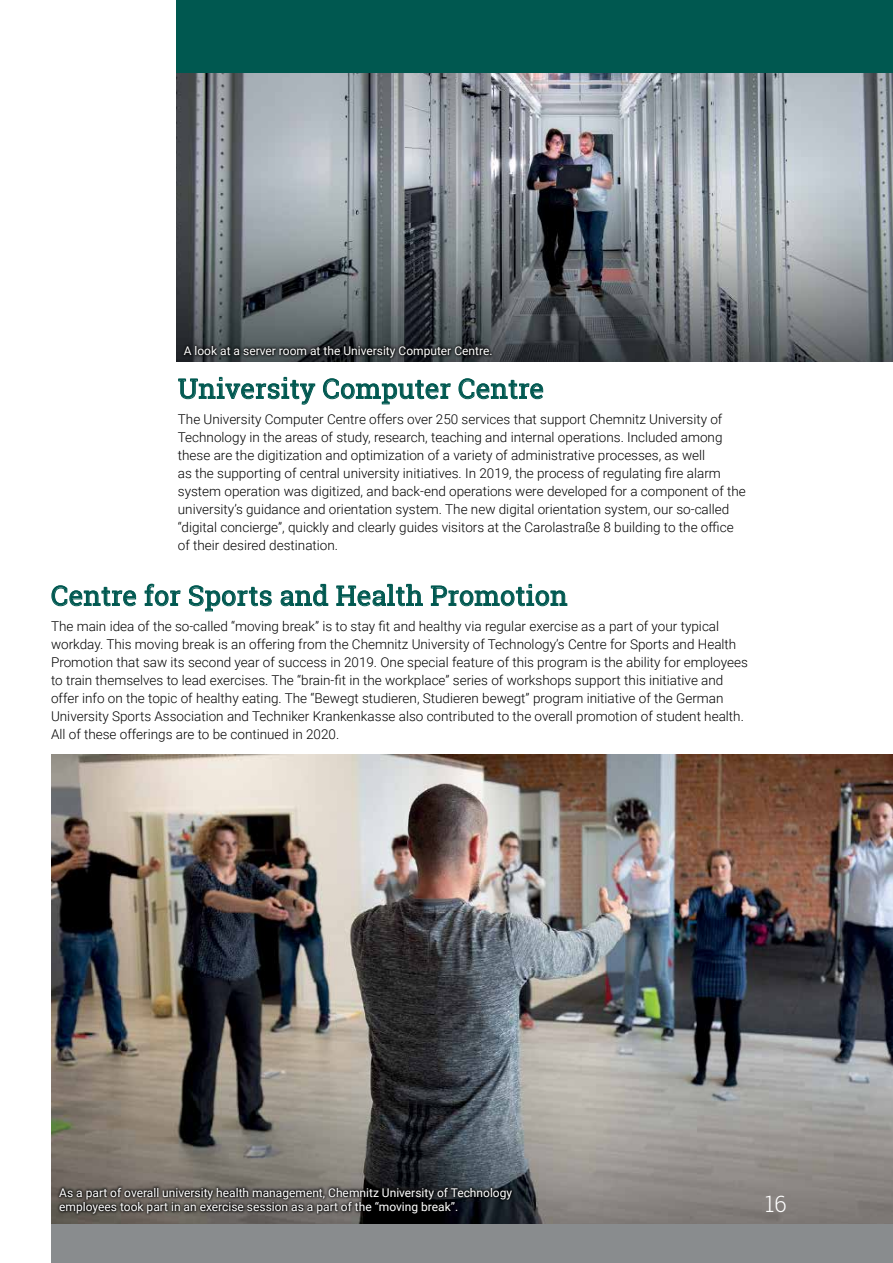
<style>
.page{position:relative;width:893px;height:1263px;background:#fff}
.page>*{position:absolute;margin:0;border:0;box-sizing:border-box;transform-origin:0 0}
.Überschrift_002_neu{font:27px "Roboto Slab";letter-spacing:.01em;color:#005850}
.t1{font:300 22.5px "Roboto Slab";color:#fff}
.Fließtext_am_Raster{font:300 13.5px/18px "Roboto";color:#000}
.Bildtext{font:12px/14.4px "Roboto";color:#fff}
</style>
<div class="page">
<svg style="left:52px;top:586px;width:84px;height:20px"></svg>
<svg style="left:145px;top:584px;width:35px;height:22px"></svg>
<svg style="left:189px;top:586px;width:82px;height:25px"></svg>
<svg style="left:281px;top:585px;width:47px;height:21px"></svg>
<svg style="left:337px;top:585px;width:86px;height:21px"></svg>
<svg style="left:431px;top:585px;width:136px;height:21px"></svg>
<svg style="left:178px;top:378px;width:137px;height:26px"></svg>
<svg style="left:323px;top:379px;width:127px;height:25px"></svg>
<svg style="left:459px;top:379px;width:84px;height:20px"></svg>
<img style="left:177px;top:72px;width:716px;height:289px">
<img style="left:51px;top:755px;width:842px;height:469px">
<div style="left:177px;top:0;width:716px;height:72px;background:#005850"></div>
<div style="left:51px;top:1224px;width:842px;height:39px;background:#898c8e"></div>
<svg style="left:56px;top:1184px;width:459px;height:32px;background:#373534"></svg>
<svg style="left:181px;top:342px;width:314px;height:18px;background:#282c2f"></svg>
<p class="Bildtext" style="left:184px;top:343px;width:310px">A look at a server room at the University Computer Centre.</p>
<p class="Überschrift_002_neu" style="left:178px;top:370px;width:368px">University Computer Centre</p>
<p class="Fließtext_am_Raster" style="left:178px;top:410px;width:570px">The University Computer Centre offers over 250 services that support Chemnitz University of Technology in the areas of study, research, teaching and internal operations. Included among these are the digitization and optimization of a variety of administrative processes, as well<br>as the supporting of central university initiatives. In 2019, the process of regulating fire alarm system operation was digitized, and back-end operations were developed for a component of the university’s guidance and orientation system. The new digital orientation system, our so-called “digital concierge”, quickly and clearly guides visitors at the Carolastraße 8 building to the office of their desired destination.</p>
<p class="Überschrift_002_neu" style="left:51px;top:577px;width:518px">Centre for Sports and Health Promotion</p>
<p class="Fließtext_am_Raster" style="left:51px;top:617px;width:698px">The main idea of the so-called “moving break” is to stay fit and healthy via regular exercise as a part of your typical workday. This moving break is an offering from the Chemnitz University of Technology’s Centre for Sports and Health Promotion that saw its second year of success in 2019. One special feature of this program is the ability for employees to train themselves to lead exercises. The “brain-fit in the workplace” series of workshops support this initiative and offer info on the topic of healthy eating. The “Bewegt studieren, Studieren bewegt” program initiative of the German University Sports Association and Techniker Krankenkasse also contributed to the overall promotion of student health.<br>All of these offerings are to be continued in 2020.</p>
<p class="Bildtext" style="left:59px;top:1185px;width:454px">As a part of overall university health management, Chemnitz University of Technology employees took part in an exercise session as a part of the “moving break”.</p>
<p class="t1" style="left:765px;top:1188px;width:23px">16</p>
</div>
